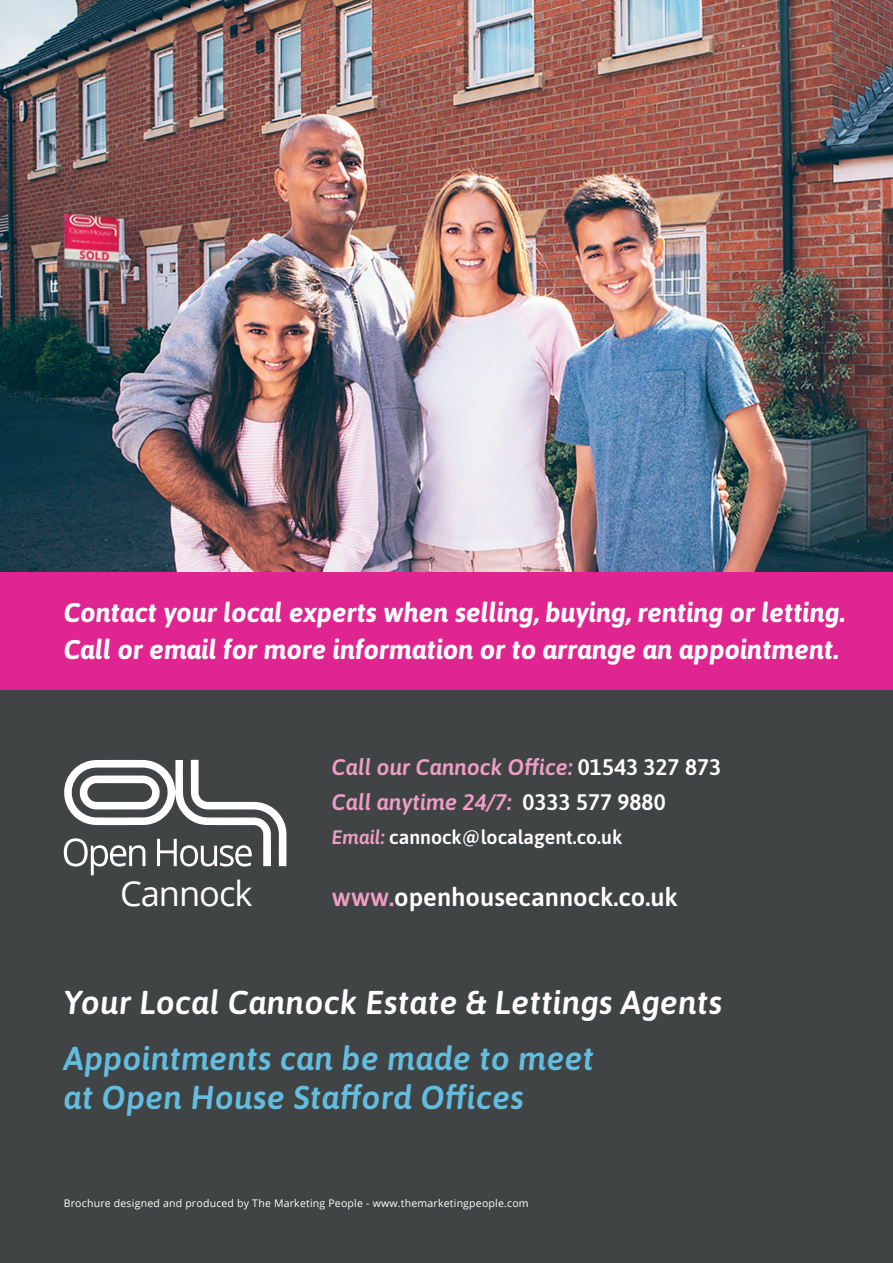
<style>
.page{position:relative;width:893px;height:1263px;background:#414444}
.page>*{position:absolute;margin:0;border:0;box-sizing:border-box;transform-origin:0 0}
.t1{font:34.5px "Open Sans";letter-spacing:-.03em;color:#fff}
.t2{font:italic 600 33px/39px "Asap";letter-spacing:.01em;color:#62bde0}
.t3{font:italic 600 33px "Asap";letter-spacing:.01em;color:#fff}
.t4{font:italic 700 27px/37.5px "Asap";color:#fff}
.t5{font:600 25.5px "Asap";color:#fff}
.t6{font:italic 600 22.5px/34.5px "Asap";color:#ee9ec4}
.t7{font:600 19.5px "Asap";color:#fff}
.t8{font:10.5px "Open Sans";letter-spacing:.02em;color:#fff}
.s1{font-style:normal;color:#fff}
.s2{font-style:italic;color:#ee9ec4}
.s3{color:#ee9ec4}
</style>
<div class="page">
<img style="left:0;top:0;width:893px;height:573px">
<div style="left:0;top:573px;width:893px;height:117px;background:#e12590"></div>
<svg style="left:63px;top:760px;width:223px;height:115px"></svg>
<p class="t4" style="left:64px;top:593px;width:783px">Contact your local experts when selling, buying, renting or letting.<br>Call or email for more information or to arrange an appointment.</p>
<p class="t1" style="left:120px;top:870px;width:134px">Cannock</p>
<p class="t6" style="left:332px;top:749px;width:391px">Call our Cannock Office: <span class="s1">01543 327 873<br></span>Call anytime 24/7: <span class="s1">0333 577 9880</span></p>
<p class="t7" style="left:332px;top:824px;width:292px"><span class="s2">Email:</span> cannock@localagent.co.uk</p>
<p class="t5" style="left:332px;top:879px;width:347px"><span class="s3">www.</span>openhousecannock.co.uk</p>
<p class="t3" style="left:64px;top:980px;width:660px">Your Local Cannock Estate &amp; Lettings Agents</p>
<p class="t2" style="left:64px;top:1037px;width:532px">Appointments can be made to meet at Open House Stafford Offices</p>
<p class="t8" style="left:64px;top:1196px;width:466px">Brochure designed and produced by The Marketing People - www.themarketingpeople.com</p>
</div>
